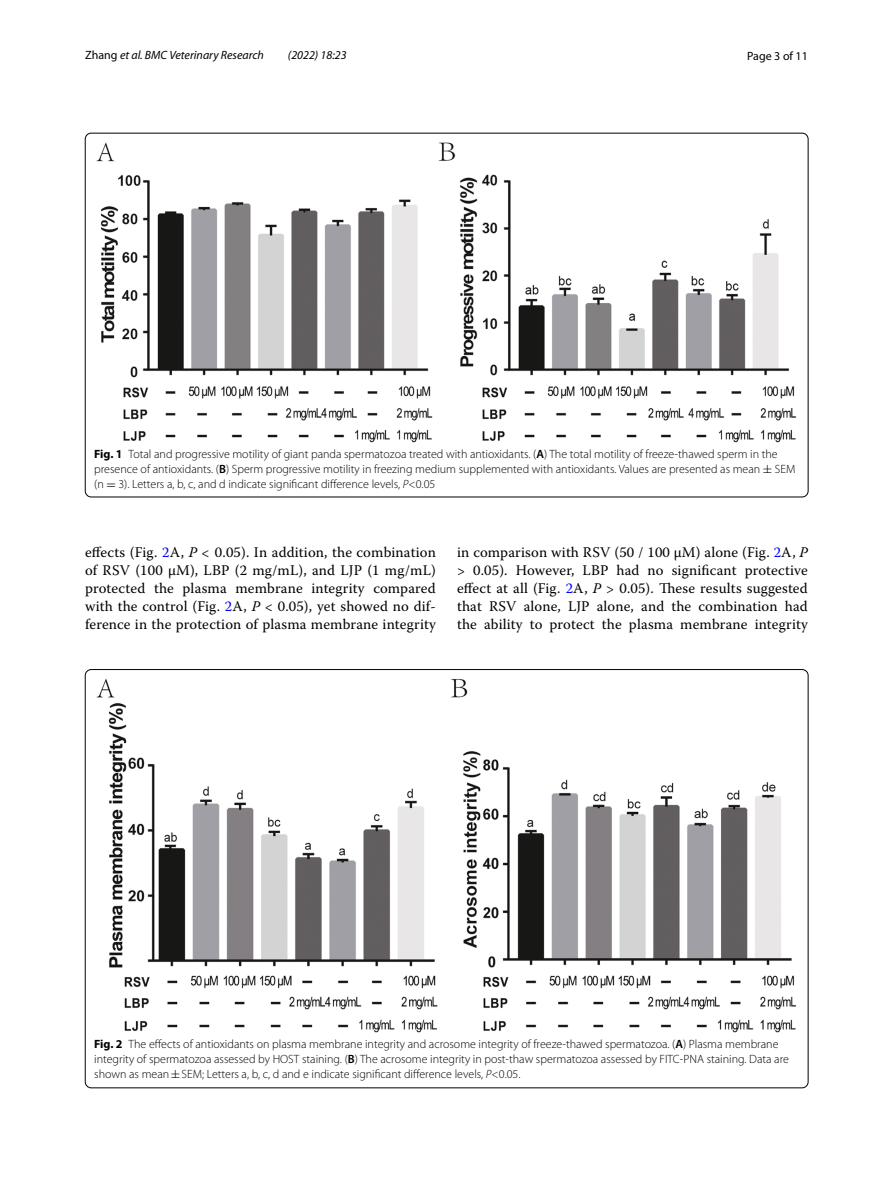
<style>
.page{position:relative;width:893px;height:1187px;background:#fff}
.page>*{position:absolute;margin:0;border:0;box-sizing:border-box;transform-origin:0 0}
.t1{font:14.7px/18px "Warnock Pro";letter-spacing:.01em;color:#000;text-align:justify}
.t2{font:300 12px/15px "Myriad Pro";color:#000}
.t3{font:italic 12px "Myriad Pro";color:#000}
.t4{font:12px "Myriad Pro";color:#000}
.s1{font-style:normal}
.s2{font-weight:700}
.s3{font-weight:600}
.s4{font-family:"MTSY";font-weight:400}
.s5{font-style:italic}
.s6{color:#00f}
</style>
<div class="page">
<img style="left:96px;top:142px;width:701px;height:300px">
<img style="left:96px;top:679px;width:701px;height:353px">
<p class="t3" style="left:85px;top:48px;width:180px"><span class="s1">Zhang</span> et al. BMC Veterinary Research</p>
<p class="t3" style="left:288px;top:48px;width:60px">(2022) 18:23</p>
<p class="t4" style="left:747px;top:48px;width:62px">Page 3 of 11</p>
<p class="t2" style="left:94px;top:446px;width:703px"><span class="s2">Fig. 1</span> Total and progressive motility of giant panda spermatozoa treated with antioxidants. (<span class="s3">A</span>) The total motility of freeze-thawed sperm in the presence of antioxidants. (<span class="s3">B</span>) Sperm progressive motility in freezing medium supplemented with antioxidants. Values are presented as mean <span class="s4">±</span> SEM (n <span class="s4">=</span> 3). Letters a, b, c, and d indicate significant difference levels, <span class="s5">P</span>&lt;0.05</p>
<p class="t1" style="left:85px;top:542px;width:352px">effects (Fig. <span class="s6">2</span>A, <span class="s5">P &lt;</span> 0.05). In addition, the combination of RSV (100 μM), LBP (2 mg/mL), and LJP (1 mg/mL) protected the plasma membrane integrity compared with the control (Fig. <span class="s6">2</span>A, <span class="s5">P</span> &lt; 0.05), yet showed no dif&shy;ference in the protection of plasma membrane integrity</p>
<p class="t1" style="left:457px;top:542px;width:352px">in comparison with RSV (50 / 100 μM) alone (Fig. <span class="s6">2</span>A, <span class="s5">P </span>&gt; 0.05). However, LBP had no significant protective effect at all (Fig. <span class="s6">2</span>A, <span class="s5">P</span> &gt; 0.05). These results suggested that RSV alone, LJP alone, and the combination had the ability to protect the plasma membrane integrity</p>
<p class="t2" style="left:94px;top:1036px;width:696px"><span class="s2">Fig. 2</span> The effects of antioxidants on plasma membrane integrity and acrosome integrity of freeze-thawed spermatozoa. (<span class="s3">A</span>) Plasma membrane integrity of spermatozoa assessed by HOST staining. (<span class="s3">B</span>) The acrosome integrity in post-thaw spermatozoa assessed by FITC-PNA staining. Data are shown as mean<span class="s4">±</span>SEM; Letters a, b, c, d and e indicate significant difference levels, <span class="s5">P</span>&lt;0.05.</p>
</div>
